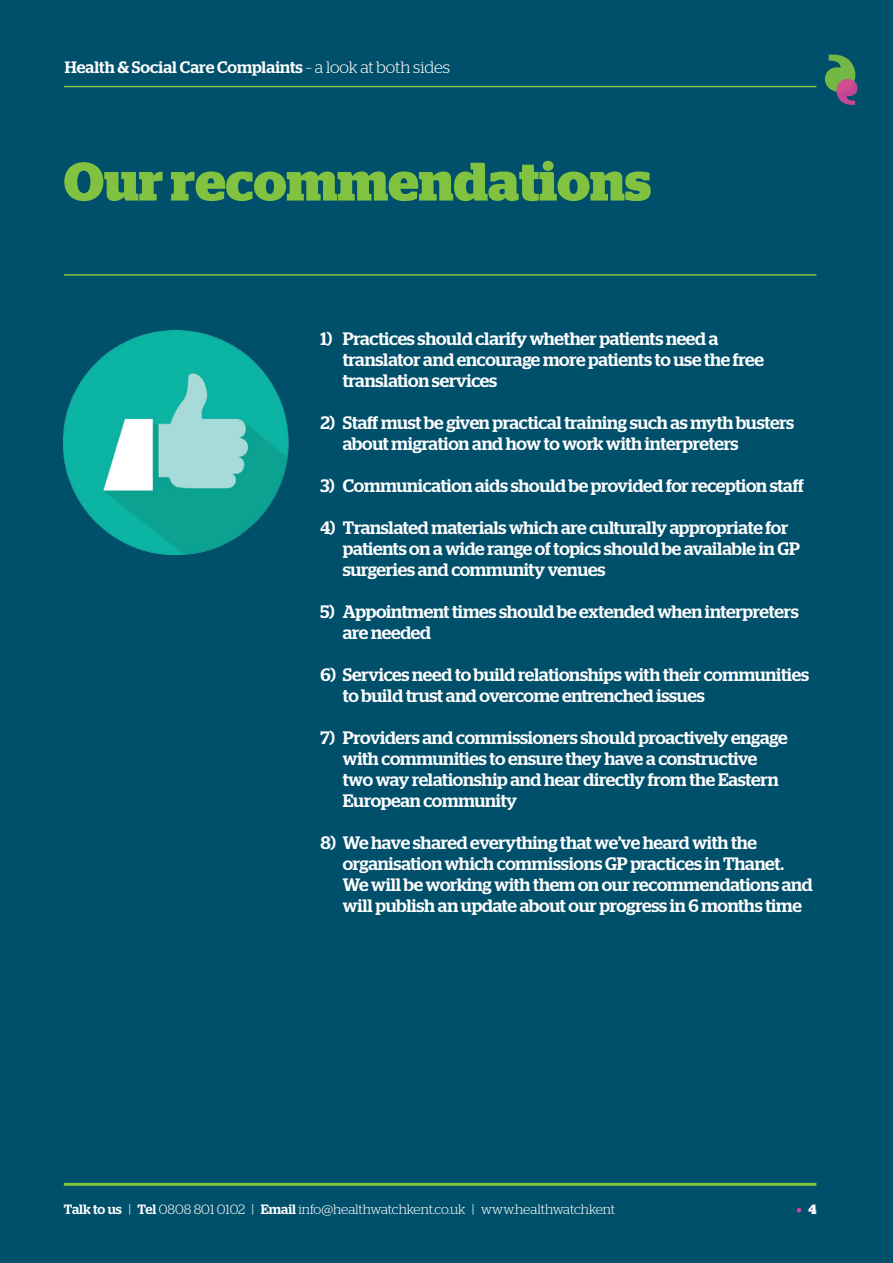
<style>
.page{position:relative;width:893px;height:1263px;background:#004f6b}
.page>*{position:absolute;margin:0;border:0;box-sizing:border-box;transform-origin:0 0}
.t1{font:700 54px "Stag";color:#81c340}
.t2{font:500 18px/21px "Stag";letter-spacing:-.01em;color:#fff}
.t3{font:500 16.5px "Stag";letter-spacing:.005em;color:#fff}
.t4{font:300 13.5px "Stag";color:#fff}
.t5{font:700 13.5px "Stag";color:#da4599}
.s1{font-weight:300}
.s2{font-weight:500}
.s3{color:#004f6b}
.s4{color:#fff}
</style>
<div class="page">
<hr style="left:64px;top:86px;width:752px;height:1px;background:#81c340">
<hr style="left:64px;top:1183px;width:752px;height:3px;background:#81c340">
<svg style="left:825px;top:54px;width:32px;height:51px"></svg>
<hr style="left:64px;top:274px;width:752px;height:2px;background:#81c340">
<img style="left:64px;top:331px;width:225px;height:225px">
<p class="t3" style="left:65px;top:57px;width:387px">Health &amp; Social Care Complaints <span class="s1">– a look at both sides</span></p>
<h1 class="t1" style="left:64px;top:150px;width:589px">Our recommendations</h1>
<p class="t2" style="left:343px;top:328px;width:423px;text-indent:-22px">1) Practices should clarify whether patients need a translator and encourage more patients to use the free translation services</p>
<p class="t2" style="left:343px;top:412px;width:453px;text-indent:-22px">2) Staff must be given practical training such as myth busters about migration and how to work with interpreters</p>
<p class="t2" style="left:320px;top:475px;width:485px">3) Communication aids should be provided for reception staff</p>
<p class="t2" style="left:343px;top:517px;width:459px;text-indent:-22px">4) Translated materials which are culturally appropriate for patients on a wide range of topics should be available in GP surgeries and community venues</p>
<p class="t2" style="left:343px;top:601px;width:457px;text-indent:-22px">5) Appointment times should be extended when interpreters are needed</p>
<p class="t2" style="left:343px;top:664px;width:468px;text-indent:-22px">6) Services need to build relationships with their communities to build trust and overcome entrenched issues</p>
<p class="t2" style="left:343px;top:727px;width:446px;text-indent:-22px">7) Providers and commissioners should proactively engage with communities to ensure they have a constructive two way relationship and hear directly from the Eastern European community</p>
<p class="t2" style="left:343px;top:832px;width:471px;text-indent:-22px">8) We have shared everything that we’ve heard with the organisation which commissions GP practices in Thanet.<br>We will be working with them on our recommendations and will publish an update about our progress in 6 months time</p>
<p class="t4" style="left:64px;top:1202px;width:585px"><span class="s2">Talk to us</span> | <span class="s2">Tel</span> 0808 801 0102 | <span class="s2">Email</span> info@healthwatchkent.co.uk | www.healthwatchkent<span class="s3">.co.uk</span></p>
<p class="t5" style="left:797px;top:1201px;width:21px">• <span class="s4">4</span></p>
</div>
